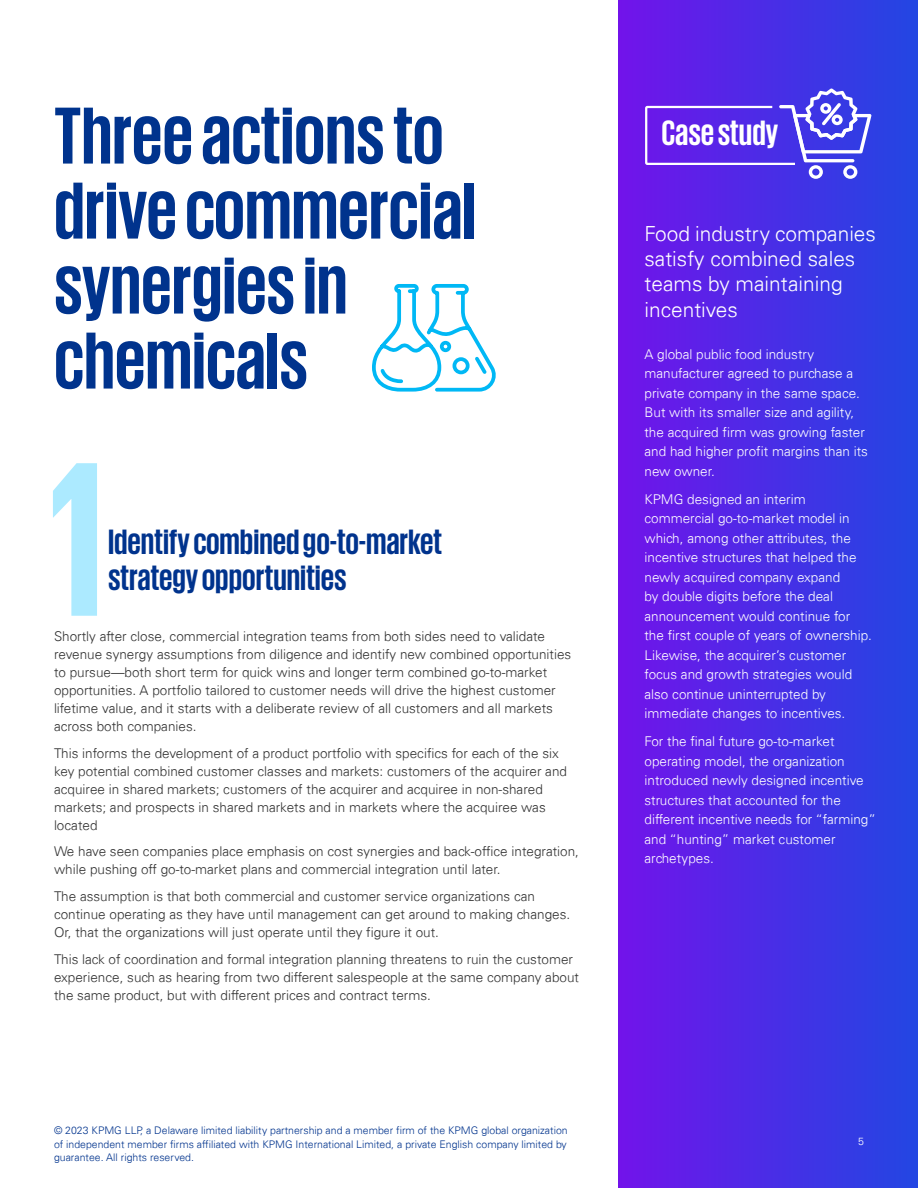
<style>
.page{position:relative;width:918px;height:1188px;background:#fff}
.page>*{position:absolute;margin:0;border:0;box-sizing:border-box;transform-origin:0 0}
.t1{font:700 225px "KPMG";color:#aceaff}
.t2{font:700 82.5px/75px "KPMG";color:#00338d}
.t3{font:700 36px/36px "KPMG";color:#00338d}
.t4{font:700 36px "KPMG";color:#fff}
.t5{font:300 20.85px/25.3px "Univers 45";color:#fff}
.t6{font:300 13.5px/18px "Univers 45";color:#333}
.t7{font:300 13.5px/19.5px "Univers 45";color:#fff}
.t8{font:300 10.5px/13.5px "Univers 45";color:#00338d;text-align:justify}
.t9{font:300 10.5px "Univers 45";color:#fff}
</style>
<div class="page">
<div style="left:618px;top:0;width:300px;height:1188px;background:linear-gradient(to right,#7213ea,#2346e2)"></div>
<svg style="left:644px;top:88px;width:227px;height:91px;background:#6444e9"></svg>
<svg style="left:372px;top:284px;width:124px;height:108px"></svg>
<h2 class="t2" style="left:54px;top:96px;width:424px">Three actions to drive commercial synergies in chemicals</h2>
<h1 class="t1" style="left:48px;top:427px;width:60px">1</h1>
<h3 class="t3" style="left:108px;top:523px;width:336px">Identify combined go-to-market strategy opportunities</h3>
<p class="t6" style="left:54px;top:627px;width:519px">Shortly after close, commercial integration teams from both sides need to validate revenue synergy assumptions from diligence and identify new combined opportunities to pursue—both short term for quick wins and longer term combined go-to-market opportunities. A portfolio tailored to customer needs will drive the highest customer lifetime value, and it starts with a deliberate review of all customers and all markets across both companies.</p>
<p class="t6" style="left:54px;top:744px;width:515px">This informs the development of a product portfolio with specifics for each of the six key potential combined customer classes and markets: customers of the acquirer and acquiree in shared markets; customers of the acquirer and acquiree in non-shared markets; and prospects in shared markets and in markets where the acquiree was located</p>
<p class="t6" style="left:54px;top:843px;width:527px">We have seen companies place emphasis on cost synergies and back-office integration, while pushing off go-to-market plans and commercial integration until later.</p>
<p class="t6" style="left:54px;top:887px;width:518px">The assumption is that both commercial and customer service organizations can continue operating as they have until management can get around to making changes.<br>Or, that the organizations will just operate until they figure it out.</p>
<p class="t6" style="left:54px;top:950px;width:527px">This lack of coordination and formal integration planning threatens to ruin the customer experience, such as hearing from two different salespeople at the same company about the same product, but with different prices and contract terms.</p>
<p class="t8" style="left:54px;top:1124px;width:515px">© 2023 KPMG LLP, a Delaware limited liability partnership and a member firm of the KPMG global organization of independent member firms affiliated with KPMG International Limited, a private English company limited by guarantee. All rights reserved.</p>
<h3 class="t4" style="left:662px;top:115px;width:118px">Case study</h3>
<h3 class="t5" style="left:645px;top:221px;width:233px">Food industry companies satisfy combined sales teams by maintaining incentives</h3>
<p class="t7" style="left:645px;top:344px;width:225px">A global public food industry manufacturer agreed to purchase a private company in the same space.<br>But with its smaller size and agility, the acquired firm was growing faster and had higher profit margins than its new owner.</p>
<p class="t7" style="left:645px;top:489px;width:229px">KPMG designed an interim commercial go-to-market model in which, among other attributes, the incentive structures that helped the newly acquired company expand<br>by double digits before the deal announcement would continue for the first couple of years of ownership.<br>Likewise, the acquirer’s customer focus and growth strategies would also continue uninterrupted by immediate changes to incentives.</p>
<p class="t7" style="left:645px;top:732px;width:233px">For the final future go-to-market operating model, the organization introduced newly designed incentive structures that accounted for the different incentive needs for “farming” and “hunting” market customer archetypes.</p>
<p class="t9" style="left:858px;top:1135px;width:7px">5</p>
</div>
